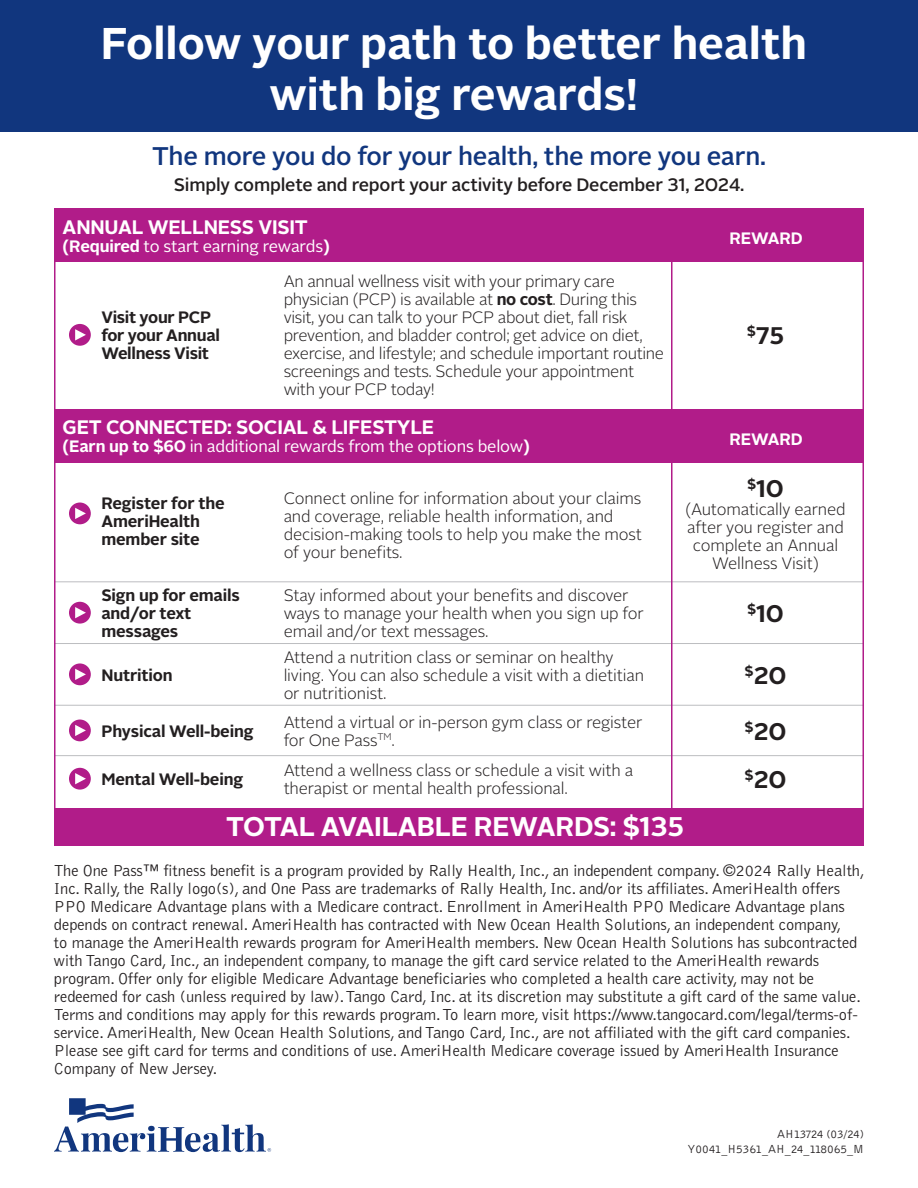
<style>
.page{position:relative;width:918px;height:1188px;background:#fff}
.page>*{position:absolute;margin:0;border:0;box-sizing:border-box;transform-origin:0 0}
.t1{font:700 44.4px/51.2px "Alright Sans";color:#fff;text-align:center}
.t2{font:700 27px "Alright Sans";letter-spacing:-.01em;color:#fff}
.t3{font:500 25.5px "Alright Sans";letter-spacing:-.01em;color:#11367e}
.t4{font:700 24px "Alright Sans";letter-spacing:-.015em;color:#231f20}
.t5{font:700 19.5px "Alright Sans";letter-spacing:-.01em;color:#fff}
.t6{font:500 18px "Alright Sans";letter-spacing:-.01em;color:#231f20}
.t7{font:300 16.5px/18px "Bell Gothic";letter-spacing:-.01em;color:#231f20}
.t8{font:300 16.5px/18px "Alright Sans";letter-spacing:-.01em;color:#231f20}
.t9{font:700 16.5px/18px "Alright Sans";letter-spacing:-.01em;color:#231f20}
.t10{font:16.5px "Alright Sans";letter-spacing:-.01em;color:#fff}
.t11{font:700 16.5px "Alright Sans";letter-spacing:-.01em;color:#fff}
.t12{font:700 13.95px "Alright Sans";color:#231f20}
.t13{font:12px/14.4px "Bell Gothic";color:#231f20;text-align:right}
.s1{font-weight:700}
</style>
<div class="page">
<hr style="left:54px;top:581px;width:810px;height:1px;background:#bcbdc0">
<hr style="left:54px;top:643px;width:810px;height:1px;background:#bcbdc0">
<hr style="left:54px;top:705px;width:810px;height:1px;background:#bcbdc0">
<hr style="left:54px;top:755px;width:810px;height:1px;background:#bcbdc0">
<div style="left:0;top:0;width:918px;height:132px;background:#11367e"></div>
<div style="left:54px;top:409px;width:810px;height:53px;background:#b11c89"></div>
<div style="left:54px;top:808px;width:810px;height:38px;background:#b11c89"></div>
<div style="left:54px;top:209px;width:810px;height:53px;background:#b11c89"></div>
<div style="left:69px;top:503px;width:22px;height:21px;background:#b11c89;border-radius:50%"></div>
<svg style="left:75px;top:508px;width:11px;height:11px"></svg>
<div style="left:69px;top:324px;width:22px;height:22px;background:#b11c89;border-radius:50%"></div>
<svg style="left:75px;top:329px;width:11px;height:12px"></svg>
<div style="left:69px;top:602px;width:22px;height:22px;background:#b11c89;border-radius:50%"></div>
<svg style="left:75px;top:607px;width:11px;height:11px"></svg>
<div style="left:69px;top:663px;width:22px;height:22px;background:#b11c89;border-radius:50%"></div>
<svg style="left:75px;top:669px;width:11px;height:11px"></svg>
<div style="left:69px;top:720px;width:22px;height:21px;background:#b11c89;border-radius:50%"></div>
<svg style="left:75px;top:725px;width:11px;height:11px"></svg>
<div style="left:69px;top:768px;width:22px;height:22px;background:#b11c89;border-radius:50%"></div>
<svg style="left:75px;top:773px;width:11px;height:11px"></svg>
<hr style="left:671px;top:259px;width:2px;height:549px;background:#b11c89">
<svg style="left:54px;top:1098px;width:217px;height:54px"></svg>
<h1 class="t1" style="left:101px;top:18px;width:708px">Follow your path to better health with big rewards!</h1>
<h3 class="t3" style="left:152px;top:139px;width:615px">The more you do for your health, the more you earn.</h3>
<p class="t6" style="left:174px;top:172px;width:572px">Simply complete and report your activity before December 31, 2024.</p>
<p class="t5" style="left:63px;top:213px;width:247px">ANNUAL WELLNESS VISIT</p>
<p class="t10" style="left:63px;top:235px;width:269px"><span class="s1">(Required</span> to start earning rewards<span class="s1">)</span></p>
<p class="t9" style="left:101px;top:308px;width:120px">Visit your PCP for your Annual<br>Wellness Visit</p>
<p class="t8" style="left:284px;top:273px;width:382px">An annual wellness visit with your primary care physician (PCP) is available at <span class="s1">no cost</span>. During this visit, you can talk to your PCP about diet, fall risk prevention, and bladder control; get advice on diet, exercise, and lifestyle; and schedule important routine screenings and tests. Schedule your appointment with your PCP today!</p>
<p class="t5" style="left:63px;top:414px;width:373px">GET CONNECTED: SOCIAL &amp; LIFESTYLE</p>
<p class="t10" style="left:63px;top:435px;width:469px"><span class="s1">(Earn up to $60</span> in additional rewards from the options below<span class="s1">)</span></p>
<p class="t9" style="left:101px;top:495px;width:125px">Register for the<br>AmeriHealth member site</p>
<p class="t8" style="left:284px;top:490px;width:360px">Connect online for information about your claims and coverage, reliable health information, and decision-making tools to help you make the most of your benefits.</p>
<p class="t11" style="left:729px;top:227px;width:75px">REWARD</p>
<h3 class="t4" style="left:747px;top:319px;width:39px"><sup>$</sup>75</h3>
<p class="t11" style="left:730px;top:427px;width:75px">REWARD</p>
<h3 class="t4" style="left:747px;top:472px;width:38px"><sup>$</sup>10</h3>
<p class="t8" style="left:685px;top:501px;width:162px;text-align:center">(Automatically earned after you register and complete an Annual<br>Wellness Visit)</p>
<p class="t8" style="left:284px;top:586px;width:362px">Stay informed about your benefits and discover ways to manage your health when you sign up for email and/or text messages.</p>
<p class="t8" style="left:284px;top:648px;width:362px">Attend a nutrition class or seminar on healthy living. You can also schedule a visit with a dietitian or nutritionist.</p>
<p class="t8" style="left:284px;top:713px;width:360px">Attend a virtual or in-person gym class or register for One Pass<sup>TM</sup>.</p>
<p class="t8" style="left:284px;top:762px;width:351px">Attend a wellness class or schedule a visit with a therapist or mental health professional.</p>
<p class="t9" style="left:101px;top:586px;width:140px">Sign up for emails and/or text messages</p>
<h3 class="t4" style="left:747px;top:597px;width:38px"><sup>$</sup>10</h3>
<p class="t12" style="left:744px;top:661px;width:11px">$</p>
<p class="t9" style="left:101px;top:666px;width:73px">Nutrition</p>
<h3 class="t4" style="left:754px;top:658px;width:35px">20</h3>
<p class="t12" style="left:744px;top:717px;width:11px">$</p>
<p class="t9" style="left:101px;top:722px;width:154px">Physical Well-being</p>
<h3 class="t4" style="left:754px;top:714px;width:35px">20</h3>
<p class="t12" style="left:744px;top:765px;width:11px">$</p>
<p class="t9" style="left:101px;top:770px;width:143px">Mental Well-being</p>
<h3 class="t4" style="left:754px;top:763px;width:35px">20</h3>
<h2 class="t2" style="left:226px;top:808px;width:459px">TOTAL AVAILABLE REWARDS: $135</h2>
<p class="t7" style="left:54px;top:862px;width:812px">The One Pass™ fitness benefit is a program provided by Rally Health, Inc., an independent company. ©2024 Rally Health, Inc. Rally, the Rally logo(s), and One Pass are trademarks of Rally Health, Inc. and/or its affiliates. AmeriHealth offers PPO Medicare Advantage plans with a Medicare contract. Enrollment in AmeriHealth PPO Medicare Advantage plans depends on contract renewal. AmeriHealth has contracted with New Ocean Health Solutions, an independent company,<br>to manage the AmeriHealth rewards program for AmeriHealth members. New Ocean Health Solutions has subcontracted with Tango Card, Inc., an independent company, to manage the gift card service related to the AmeriHealth rewards program. Offer only for eligible Medicare Advantage beneficiaries who completed a health care activity, may not be redeemed for cash (unless required by law). Tango Card, Inc. at its discretion may substitute a gift card of the same value.<br>Terms and conditions may apply for this rewards program. To learn more, visit https://www.tangocard.com/legal/terms-of&shy;service. AmeriHealth, New Ocean Health Solutions, and Tango Card, Inc., are not affiliated with the gift card companies.<br>Please see gift card for terms and conditions of use. AmeriHealth Medicare coverage issued by AmeriHealth Insurance Company of New Jersey.</p>
<p class="t13" style="left:688px;top:1127px;width:178px">AH13724 (03/24)<br>Y0041_H5361_AH_24_118065_M</p>
</div>
